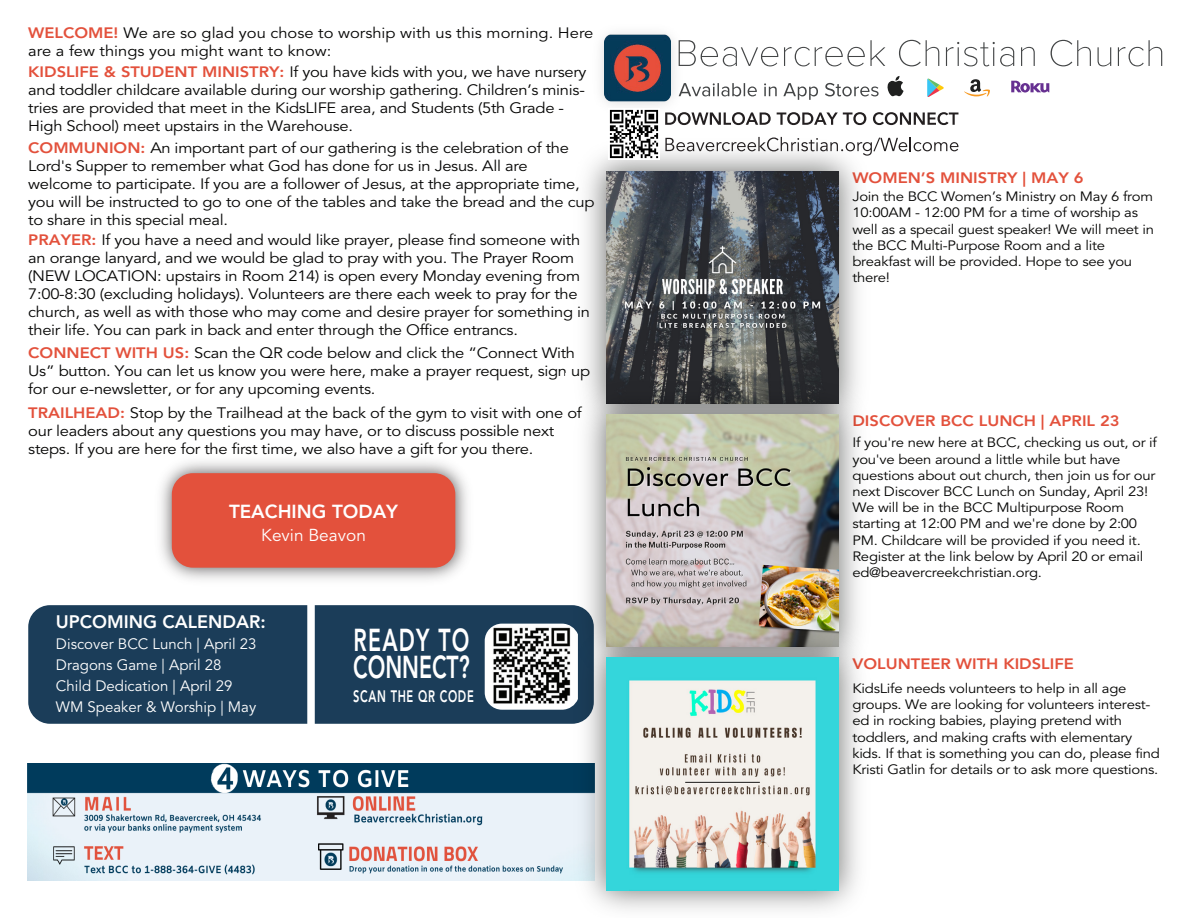
<style>
.page{position:relative;width:1188px;height:918px;background:#fff}
.page>*{position:absolute;margin:0;border:0;box-sizing:border-box;transform-origin:0 0}
.t1{font:800 31.5px/27px "Avenir";color:#fff;scale:.67 1}
.t2{font:800 18.75px "Avenir";color:#fff}
.t3{font:800 18px "Avenir";color:#fff}
.t4{font:17.25px "Avenir";color:#fff}
.t5{font:800 16.5px "Avenir";letter-spacing:.06em;color:#fff;scale:.67 1}
.t6{font:15px/18px "Avenir";letter-spacing:-.015em;color:#050504;scale:1.1 1}
.t7{font:15px/21px "Avenir";color:#fff}
.t8{font:800 15px "Avenir";color:#e3513c;scale:1.1 1}
.t9{font:13.5px/16.2px "Avenir";letter-spacing:-.015em;color:#050504;scale:1.1 1}
.s1{font-weight:800;color:#e3513c}
</style>
<div class="page">
<img style="left:586px;top:136px;width:272px;height:238px">
<img style="left:606px;top:172px;width:232px;height:202px">
<div style="left:28px;top:605px;width:566px;height:119px;background:#1b3d59;border-radius:22px"></div>
<img style="left:485px;top:624px;width:80px;height:86px">
<div style="left:307px;top:596px;width:8px;height:131px;background:#fff"></div>
<img style="left:161px;top:461px;width:307px;height:119px">
<div style="left:172px;top:473px;width:283px;height:95px;background:#e3513c;border-radius:21px"></div>
<img style="left:565px;top:374px;width:293px;height:244px">
<img style="left:606px;top:415px;width:232px;height:203px">
<img style="left:28px;top:764px;width:537px;height:116px">
<img style="left:565px;top:618px;width:293px;height:292px">
<img style="left:606px;top:658px;width:232px;height:232px">
<svg style="left:690px;top:40px;width:472px;height:26px"></svg>
<svg style="left:690px;top:83px;width:189px;height:17px"></svg>
<svg style="left:927px;top:78px;width:17px;height:19px"></svg>
<svg style="left:887px;top:76px;width:17px;height:20px"></svg>
<svg style="left:964px;top:79px;width:26px;height:18px"></svg>
<svg style="left:1011px;top:81px;width:38px;height:12px"></svg>
<img style="left:601px;top:32px;width:89px;height:74px">
<svg style="left:605px;top:33px;width:66px;height:67px"></svg>
<img style="left:605px;top:35px;width:66px;height:66px">
<img style="left:608px;top:109px;width:52px;height:51px">
<svg style="left:665px;top:112px;width:106px;height:13px"></svg>
<svg style="left:777px;top:112px;width:89px;height:13px"></svg>
<svg style="left:873px;top:112px;width:85px;height:13px"></svg>
<svg style="left:665px;top:137px;width:293px;height:19px"></svg>
<p class="t6" style="left:28px;top:25px;width:515px"><span class="s1">WELCOME!</span> We are so glad you chose to worship with us this morning. Here are a few things you might want to know:</p>
<p class="t6" style="left:28px;top:63px;width:509px"><span class="s1">KIDSLIFE &amp; STUDENT MINISTRY:</span> If you have kids with you, we have nursery and toddler childcare available during our worship gathering. Children’s minis&shy;tries are provided that meet in the KidsLIFE area, and Students (5th Grade - High School) meet upstairs in the Warehouse.</p>
<p class="t6" style="left:28px;top:139px;width:516px"><span class="s1">COMMUNION:</span> An important part of our gathering is the celebration of the Lord's Supper to remember what God has done for us in Jesus. All are welcome to participate. If you are a follower of Jesus, at the appropriate time, you will be instructed to go to one of the tables and take the bread and the cup to share in this special meal.</p>
<p class="t6" style="left:28px;top:232px;width:512px"><span class="s1">PRAYER:</span> If you have a need and would like prayer, please find someone with an orange lanyard, and we would be glad to pray with you. The Prayer Room (NEW LOCATION: upstairs in Room 214) is open every Monday evening from 7:00-8:30 (excluding holidays). Volunteers are there each week to pray for the church, as well as with those who may come and desire prayer for something in their life. You can park in back and enter through the Office entrancs.</p>
<p class="t6" style="left:28px;top:344px;width:512px"><span class="s1">CONNECT WITH US:</span> Scan the QR code below and click the “Connect With<br>Us” button. You can let us know you were here, make a prayer request, sign up for our e-newsletter, or for any upcoming events.</p>
<p class="t6" style="left:28px;top:405px;width:505px"><span class="s1">TRAILHEAD:</span> Stop by the Trailhead at the back of the gym to visit with one of our leaders about any questions you may have, or to discuss possible next steps. If you are here for the first time, we also have a gift for you there.</p>
<p class="t2" style="left:229px;top:498px;width:171px">TEACHING TODAY</p>
<p class="t4" style="left:261px;top:523px;width:106px">Kevin Beavon</p>
<p class="t3" style="left:56px;top:608px;width:211px">UPCOMING CALENDAR:</p>
<p class="t7" style="left:56px;top:634px;width:202px">Discover BCC Lunch | April 23<br>Dragons Game | April 28<br>Child Dedication | April 29<br>WM Speaker &amp; Worship | May</p>
<h1 class="t1" style="left:353px;top:628px;width:175px">READY TO<br>CONNECT?</h1>
<p class="t5" style="left:353px;top:684px;width:181px">SCAN THE QR CODE</p>
<p class="t8" style="left:852px;top:167px;width:212px">WOMEN’S MINISTRY | MAY 6</p>
<p class="t9" style="left:852px;top:189px;width:276px">Join the BCC Women’s Ministry on May 6 from 10:00AM - 12:00 PM for a time of worship as well as a specail guest speaker! We will meet in the BCC Multi-Purpose Room and a lite breakfast will be provided. Hope to see you there!</p>
<p class="t8" style="left:852px;top:410px;width:244px">DISCOVER BCC LUNCH | APRIL 23</p>
<p class="t9" style="left:852px;top:435px;width:278px">If you're new here at BCC, checking us out, or if you've been around a little while but have questions about out church, then join us for our next Discover BCC Lunch on Sunday, April 23!<br>We will be in the BCC Multipurpose Room starting at 12:00 PM and we're done by 2:00<br>PM. Childcare will be provided if you need it.<br>Register at the link below by April 20 or email ed@beavercreekchristian.org.</p>
<p class="t8" style="left:852px;top:653px;width:203px">VOLUNTEER WITH KIDSLIFE</p>
<p class="t9" style="left:852px;top:681px;width:281px">KidsLife needs volunteers to help in all age groups. We are looking for volunteers interest&shy;ed in rocking babies, playing pretend with toddlers, and making crafts with elementary kids. If that is something you can do, please find Kristi Gatlin for details or to ask more questions.</p>
</div>
